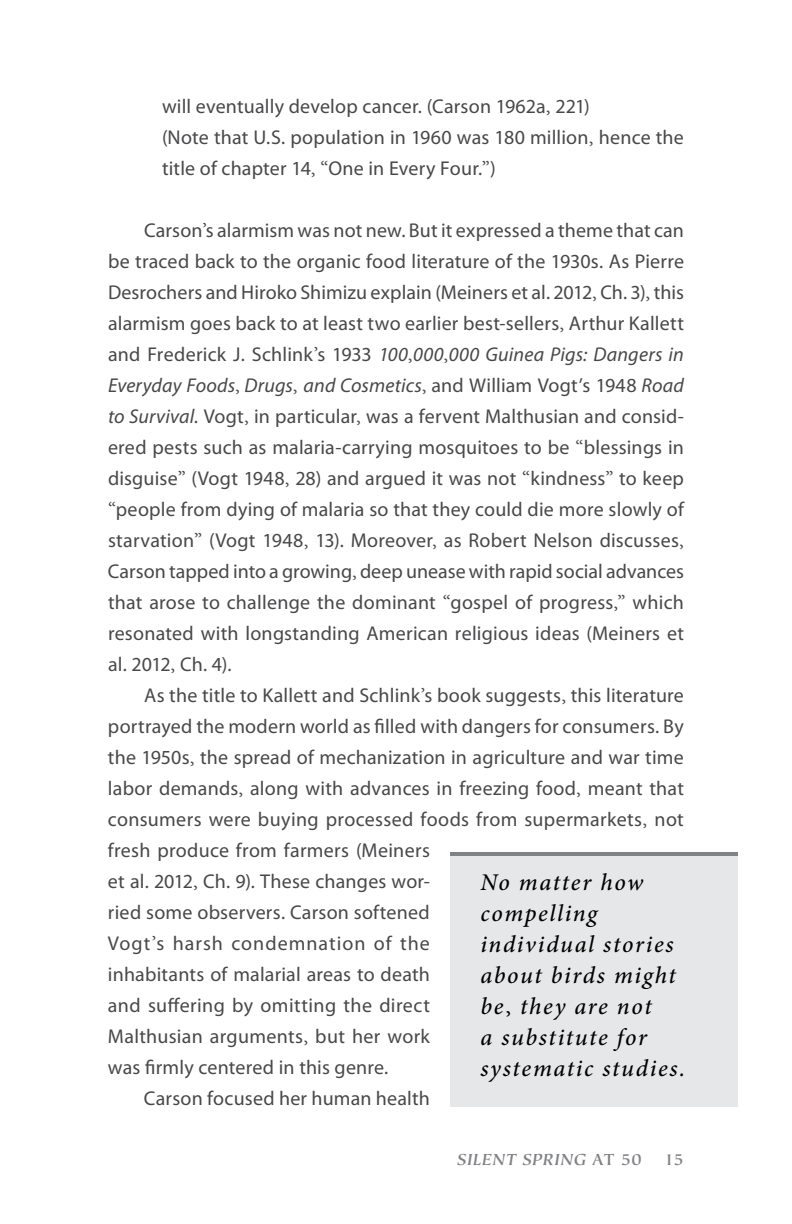
<style>
.page{position:relative;width:792px;height:1224px;background:#fff}
.page>*{position:absolute;margin:0;border:0;box-sizing:border-box;transform-origin:0 0}
.t1{font:italic 500 24px/31px "Minion Pro";letter-spacing:.065em;color:#000}
.t2{font:20px/31px "Myriad Pro";letter-spacing:.01em;color:#48484a}
.t3{font:20px "Myriad Pro";letter-spacing:.05em;color:#48484a}
.t4{font:italic 700 18px "Tiepolo Std";letter-spacing:.025em;color:#808285}
.s1{font-family:"Minion Pro"}
.s2{font-style:italic}
.s3{font-weight:400;font-style:normal}
.s4{font-style:normal}
</style>
<div class="page">
<div style="left:450px;top:852px;width:288px;height:255px;background:#e6e7e8"></div>
<hr style="left:450px;top:852px;width:288px;height:4px;background:#808285">
<p class="t2" style="left:162px;top:90px;width:523px">will eventually develop cancer. (Carson 1962a<span class="s1">‚</span> 221)<br>(Note that U.S. population in 1960 was 180 million<span class="s1">‚</span> hence the title of chapter 14<span class="s1">‚ “</span>One in Every Four.<span class="s1">”</span>)</p>
<p class="t2" style="left:108px;top:214px;width:578px;text-align:justify;text-indent:36px">Carson<span class="s1">’</span>s alarmism was not new. But it expressed a theme that can be traced back to the organic food literature of the 1930s. As Pierre Desrochers and Hiroko Shimizu explain (Meiners et al. 2012<span class="s1">‚</span> Ch. 3)<span class="s1">‚</span> this alarmism goes back to at least two earlier best-sellers<span class="s1">‚</span> Arthur Kallett and Frederick J. Schlink<span class="s1">’</span>s 1933 <span class="s2">100</span><span class="s1">‚</span><span class="s2">000</span><span class="s1">‚</span><span class="s2">000 Guinea Pigs: Dangers in Everyday Foods</span><span class="s1">‚</span> <span class="s2">Drugs</span><span class="s1">‚</span> <span class="s2">and Cosmetics</span><span class="s1">‚</span> and William Vogt’s 1948 <span class="s2">Road to Survival.</span> Vogt<span class="s1">‚</span> in particular<span class="s1">‚</span> was a fervent Malthusian and consid&shy;ered pests such as malaria-carrying mosquitoes to be <span class="s1">“</span>blessings in disguise<span class="s1">”</span> (Vogt 1948<span class="s1">‚</span> 28) and argued it was not <span class="s1">“</span>kindness<span class="s1">”</span> to keep <span class="s1">“</span>people from dying of malaria so that they could die more slowly of starvation<span class="s1">”</span> (Vogt 1948<span class="s1">‚</span> 13). Moreover<span class="s1">‚</span> as Robert Nelson discusses<span class="s1">‚ </span>Carson tapped into a growing<span class="s1">‚</span> deep unease with rapid social advances that arose to challenge the dominant <span class="s1">“</span>gospel of progress<span class="s1">‚”</span> which resonated with longstanding American religious ideas (Meiners et al. 2012<span class="s1">‚</span> Ch. 4).</p>
<p class="t2" style="left:144px;top:679px;width:541px">As the title to Kallett and Schlink<span class="s1">’</span>s book suggests<span class="s1">‚</span> this literature</p>
<p class="t2" style="left:108px;top:710px;width:577px">portrayed the modern world as filled with dangers for consumers. By</p>
<p class="t2" style="left:108px;top:741px;width:577px">the 1950s<span class="s1">‚</span> the spread of mechanization in agriculture and war time</p>
<p class="t2" style="left:108px;top:772px;width:577px">labor demands<span class="s1">‚</span> along with advances in freezing food<span class="s1">‚</span> meant that</p>
<p class="t2" style="left:108px;top:803px;width:577px">consumers were buying processed foods from supermarkets<span class="s1">‚</span> not</p>
<p class="t2" style="left:108px;top:834px;width:323px">fresh produce from farmers (Meiners</p>
<p class="t2" style="left:108px;top:865px;width:324px">et al. 2012<span class="s1">‚</span> Ch. 9). These changes wor-</p>
<p class="t2" style="left:108px;top:896px;width:323px">ried some observers. Carson softened</p>
<p class="t3" style="left:108px;top:931px;width:323px">Vogt<span class="s1">’</span>s harsh condemnation of the</p>
<p class="t2" style="left:108px;top:958px;width:323px">inhabitants of malarial areas to death</p>
<p class="t2" style="left:108px;top:989px;width:323px">and suffering by omitting the direct</p>
<p class="t2" style="left:108px;top:1020px;width:323px">Malthusian arguments<span class="s1">‚</span> but her work</p>
<p class="t2" style="left:108px;top:1051px;width:282px">was firmly centered in this genre.</p>
<p class="t2" style="left:144px;top:1082px;width:287px">Carson focused her human health</p>
<p class="t1" style="left:480px;top:867px;width:206px">No matter how compelling individual stories about birds might be<span class="s3">‚</span> they are not<br>a substitute for systematic studies.</p>
<p class="t4" style="left:457px;top:1149px;width:228px">SILENT SPRING <span class="s4">at 50 15</span></p>
</div>
